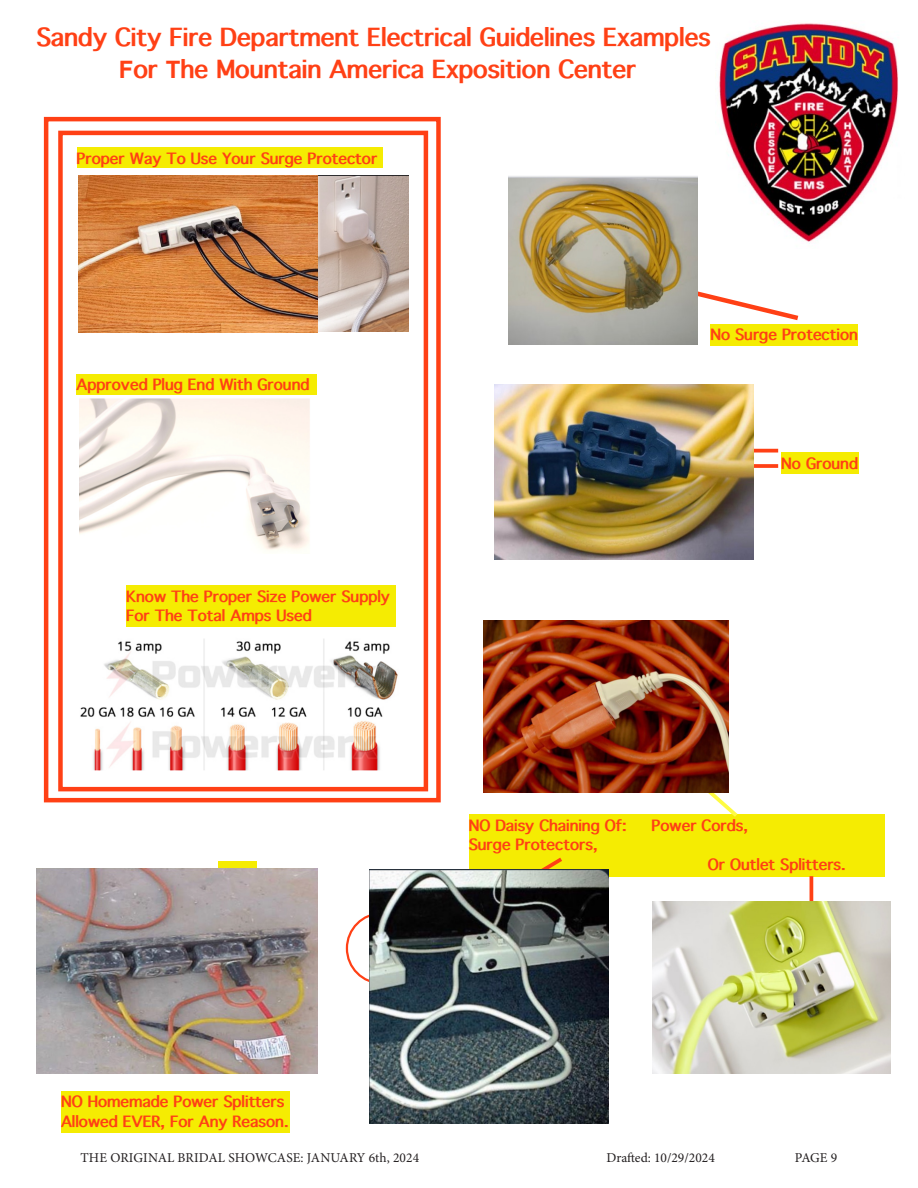
<style>
.page{position:relative;width:918px;height:1188px;background:#fff}
.page>*{position:absolute;margin:0;border:0;box-sizing:border-box;transform-origin:0 0}
.t1{font:700 24px/31.5px "Thonburi";color:#ff4015;text-align:center}
.t2{font:700 15px/19.6px "Thonburi";color:#ff4015}
.t3{font:13.5px "Minion Pro";color:#231f20}
.s1{font-family:"Arial"}
</style>
<div class="page">
<div style="left:77px;top:147px;width:305px;height:21px;background:#f5ec02"></div>
<div style="left:77px;top:374px;width:240px;height:21px;background:#f5ec02"></div>
<div style="left:126px;top:585px;width:269px;height:42px;background:#f5ec02"></div>
<div style="left:61px;top:1091px;width:229px;height:42px;background:#f5ec02"></div>
<div style="left:469px;top:814px;width:416px;height:63px;background:#f5ec02"></div>
<div style="left:218px;top:861px;width:38px;height:79px;background:#f5ec02"></div>
<div style="left:58px;top:131px;width:370px;height:660px;border:4px solid #ff4015"></div>
<div style="left:781px;top:453px;width:77px;height:21px;background:#f5ec02"></div>
<div style="left:711px;top:324px;width:147px;height:21px;background:#f5ec02"></div>
<svg style="left:753px;top:442px;width:25px;height:33px"></svg>
<svg style="left:541px;top:858px;width:21px;height:11px"></svg>
<svg style="left:803px;top:876px;width:17px;height:26px"></svg>
<svg style="left:708px;top:721px;width:29px;height:96px"></svg>
<img style="left:719px;top:23px;width:179px;height:221px">
<svg style="left:698px;top:291px;width:100px;height:29px"></svg>
<div style="left:44px;top:117px;width:397px;height:685px;border:4px solid #ff4015"></div>
<img style="left:79px;top:175px;width:330px;height:157px">
<img style="left:80px;top:639px;width:318px;height:132px">
<img style="left:370px;top:869px;width:239px;height:255px">
<img style="left:79px;top:398px;width:231px;height:152px">
<img style="left:495px;top:384px;width:258px;height:176px">
<img style="left:36px;top:868px;width:282px;height:206px">
<img style="left:652px;top:902px;width:239px;height:172px">
<img style="left:484px;top:620px;width:244px;height:173px">
<img style="left:508px;top:176px;width:190px;height:169px">
<p class="t1" style="left:36px;top:22px;width:676px">Sandy City Fire Department Electrical Guidelines Examples<br><span class="s1">F</span>or <span class="s1">T</span>he Mountain America Exposition Center</p>
<p class="t2" style="left:77px;top:149px;width:302px">Proper Way To Use Your Surge Protector</p>
<p class="t2" style="left:77px;top:375px;width:234px">Approved Plug End With Ground</p>
<p class="t2" style="left:126px;top:587px;width:265px">Know The Proper Size Power Supply<br>For The Total Amps Used</p>
<p class="t2" style="left:711px;top:325px;width:149px">No Surge Protection</p>
<p class="t2" style="left:781px;top:454px;width:78px">No Ground</p>
<p class="t2" style="left:469px;top:816px;width:160px">NO Daisy Chaining Of:</p>
<p class="t2" style="left:652px;top:816px;width:98px">Power Cords,</p>
<p class="t2" style="left:469px;top:835px;width:130px">Surge Protectors,</p>
<p class="t2" style="left:708px;top:855px;width:140px">Or Outlet Splitters.</p>
<p class="t2" style="left:61px;top:1092px;width:229px">NO Homemade Power Splitters<br>Allowed EVER, For Any Reason.</p>
<p class="t3" style="left:81px;top:1148px;width:340px">THE ORIGINAL BRIDAL SHOWCASE: JANUARY 6th, 2024</p>
<p class="t3" style="left:606px;top:1148px;width:110px">Drafted: 10/29/2024</p>
<p class="t3" style="left:795px;top:1148px;width:44px">PAGE 9</p>
</div>
